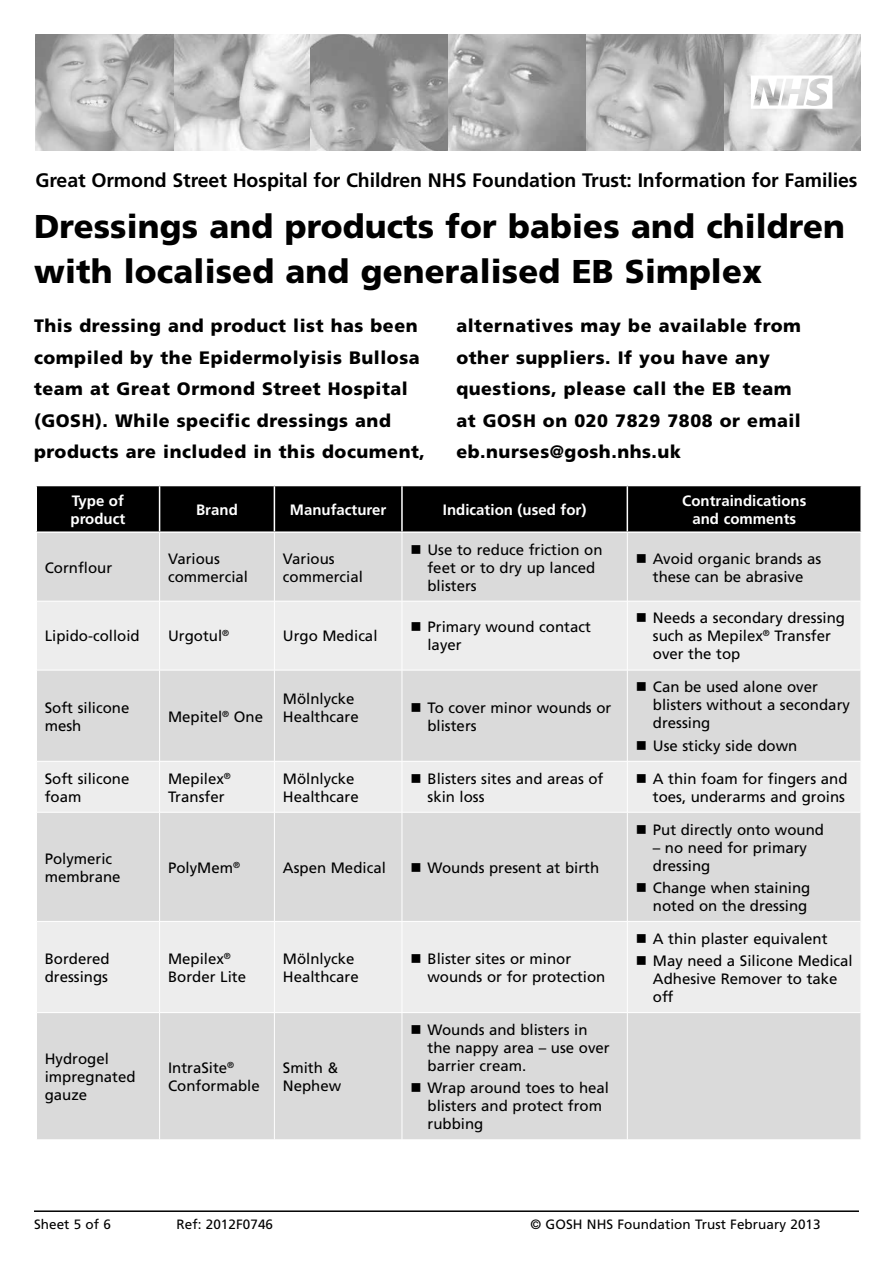
<style>
.page{position:relative;width:893px;height:1263px;background:#fff}
.page>*{position:absolute;margin:0;border:0;box-sizing:border-box;transform-origin:0 0}
.t1{font:900 33px/45px "Frutiger";letter-spacing:.005em;color:#000}
.t2{font:700 19.5px "Frutiger";letter-spacing:-.005em;color:#000}
.t3{font:900 18px/31.5px "Frutiger";letter-spacing:.03em;color:#000}
.t4{font:15px/18px "Frutiger";color:#000}
.t5{font:700 15px/18px "Frutiger";color:#fff}
.t6{font:13.5px "Frutiger";letter-spacing:.005em;color:#000}
</style>
<div class="page">
<hr style="left:34px;top:1210px;width:825px;height:2px;background:#000">
<img style="left:35px;top:34px;width:139px;height:116px">
<svg style="left:174px;top:34px;width:136px;height:116px;background:#cacaca"></svg>
<svg style="left:310px;top:34px;width:138px;height:116px;background:#9c9c9c"></svg>
<svg style="left:448px;top:34px;width:138px;height:116px;background:#aaa"></svg>
<svg style="left:586px;top:34px;width:138px;height:116px;background:#b1b1b1"></svg>
<svg style="left:724px;top:34px;width:136px;height:116px"></svg>
<svg style="left:751px;top:75px;width:81px;height:34px"></svg>
<div style="left:37px;top:486px;width:823px;height:45px;background:#000"></div>
<div style="left:37px;top:533px;width:823px;height:606px;background:#dadada"></div>
<svg style="left:37px;top:602px;width:823px;height:410px;background:#e3e3e3"></svg>
<hr style="left:159px;top:486px;width:1px;height:45px;background:#fff">
<hr style="left:274px;top:486px;width:1px;height:45px;background:#fff">
<hr style="left:401px;top:486px;width:2px;height:45px;background:#fff">
<hr style="left:627px;top:486px;width:1px;height:45px;background:#fff">
<hr style="left:159px;top:533px;width:1px;height:68px;background:#fff">
<hr style="left:274px;top:533px;width:1px;height:68px;background:#fff">
<hr style="left:402px;top:533px;width:1px;height:68px;background:#fff">
<hr style="left:627px;top:533px;width:1px;height:68px;background:#fff">
<hr style="left:37px;top:601px;width:123px;height:1px;background:#fff">
<hr style="left:160px;top:601px;width:114px;height:1px;background:#fff">
<hr style="left:159px;top:601px;width:1px;height:69px;background:#fff">
<hr style="left:274px;top:601px;width:128px;height:1px;background:#fff">
<hr style="left:274px;top:601px;width:1px;height:69px;background:#fff">
<hr style="left:402px;top:601px;width:225px;height:1px;background:#fff">
<hr style="left:402px;top:601px;width:1px;height:69px;background:#fff">
<hr style="left:627px;top:601px;width:233px;height:1px;background:#fff">
<hr style="left:627px;top:601px;width:1px;height:69px;background:#fff">
<hr style="left:37px;top:670px;width:123px;height:1px;background:#fff">
<hr style="left:160px;top:670px;width:114px;height:1px;background:#fff">
<hr style="left:159px;top:670px;width:1px;height:91px;background:#fff">
<hr style="left:274px;top:670px;width:128px;height:1px;background:#fff">
<hr style="left:274px;top:670px;width:1px;height:91px;background:#fff">
<hr style="left:402px;top:670px;width:225px;height:1px;background:#fff">
<hr style="left:402px;top:670px;width:1px;height:91px;background:#fff">
<hr style="left:627px;top:670px;width:233px;height:1px;background:#fff">
<hr style="left:627px;top:670px;width:1px;height:91px;background:#fff">
<hr style="left:37px;top:761px;width:123px;height:1px;background:#fff">
<hr style="left:160px;top:761px;width:114px;height:1px;background:#fff">
<hr style="left:159px;top:761px;width:1px;height:51px;background:#fff">
<hr style="left:274px;top:761px;width:128px;height:1px;background:#fff">
<hr style="left:274px;top:761px;width:1px;height:51px;background:#fff">
<hr style="left:402px;top:761px;width:225px;height:1px;background:#fff">
<hr style="left:402px;top:761px;width:1px;height:51px;background:#fff">
<hr style="left:627px;top:761px;width:233px;height:1px;background:#fff">
<hr style="left:627px;top:761px;width:1px;height:51px;background:#fff">
<hr style="left:37px;top:812px;width:123px;height:1px;background:#fff">
<hr style="left:160px;top:812px;width:114px;height:1px;background:#fff">
<hr style="left:159px;top:812px;width:1px;height:109px;background:#fff">
<hr style="left:274px;top:812px;width:128px;height:1px;background:#fff">
<hr style="left:274px;top:812px;width:1px;height:109px;background:#fff">
<hr style="left:402px;top:812px;width:225px;height:1px;background:#fff">
<hr style="left:402px;top:812px;width:1px;height:109px;background:#fff">
<hr style="left:627px;top:812px;width:233px;height:1px;background:#fff">
<hr style="left:627px;top:812px;width:1px;height:109px;background:#fff">
<hr style="left:37px;top:921px;width:123px;height:1px;background:#fff">
<hr style="left:160px;top:921px;width:114px;height:1px;background:#fff">
<hr style="left:159px;top:921px;width:1px;height:91px;background:#fff">
<hr style="left:274px;top:921px;width:128px;height:1px;background:#fff">
<hr style="left:274px;top:921px;width:1px;height:91px;background:#fff">
<hr style="left:402px;top:921px;width:225px;height:1px;background:#fff">
<hr style="left:402px;top:921px;width:1px;height:91px;background:#fff">
<hr style="left:627px;top:921px;width:233px;height:1px;background:#fff">
<hr style="left:627px;top:921px;width:1px;height:91px;background:#fff">
<hr style="left:37px;top:1012px;width:123px;height:1px;background:#fff">
<hr style="left:160px;top:1012px;width:114px;height:1px;background:#fff">
<hr style="left:159px;top:1013px;width:1px;height:126px;background:#fff">
<hr style="left:274px;top:1012px;width:128px;height:1px;background:#fff">
<hr style="left:274px;top:1013px;width:1px;height:126px;background:#fff">
<hr style="left:402px;top:1012px;width:225px;height:1px;background:#fff">
<hr style="left:402px;top:1013px;width:1px;height:126px;background:#fff">
<hr style="left:627px;top:1012px;width:233px;height:1px;background:#fff">
<hr style="left:627px;top:1013px;width:1px;height:126px;background:#fff">
<svg style="left:412px;top:545px;width:8px;height:8px"></svg>
<svg style="left:637px;top:554px;width:9px;height:8px"></svg>
<svg style="left:412px;top:622px;width:8px;height:9px"></svg>
<svg style="left:637px;top:613px;width:9px;height:9px"></svg>
<svg style="left:412px;top:703px;width:8px;height:8px"></svg>
<svg style="left:637px;top:682px;width:9px;height:9px"></svg>
<svg style="left:637px;top:741px;width:9px;height:8px"></svg>
<svg style="left:412px;top:774px;width:8px;height:8px"></svg>
<svg style="left:637px;top:774px;width:9px;height:8px"></svg>
<svg style="left:412px;top:863px;width:8px;height:8px"></svg>
<svg style="left:637px;top:825px;width:9px;height:8px"></svg>
<svg style="left:637px;top:883px;width:9px;height:9px"></svg>
<svg style="left:412px;top:954px;width:8px;height:9px"></svg>
<svg style="left:637px;top:934px;width:9px;height:9px"></svg>
<svg style="left:637px;top:956px;width:9px;height:9px"></svg>
<svg style="left:412px;top:1025px;width:8px;height:9px"></svg>
<svg style="left:412px;top:1083px;width:8px;height:9px"></svg>
<h2 class="t2" style="left:36px;top:169px;width:823px">Great Ormond Street Hospital for Children NHS Foundation Trust: Information for Families</h2>
<h1 class="t1" style="left:34px;top:204px;width:812px">Dressings and products for babies and children with localised and generalised EB Simplex</h1>
<p class="t3" style="left:34px;top:310px;width:392px">This dressing and product list has been compiled by the Epidermolyisis Bullosa team at Great Ormond Street Hospital (GOSH). While specific dressings and products are included in this document,</p>
<p class="t3" style="left:456px;top:310px;width:346px">alternatives may be available from other suppliers. If you have any questions, please call the EB team at GOSH on 020 7829 7808 or email eb.nurses@gosh.nhs.uk</p>
<p class="t5" style="left:71px;top:491px;width:56px">Type of product</p>
<p class="t5" style="left:196px;top:500px;width:43px">Brand</p>
<p class="t5" style="left:290px;top:500px;width:98px">Manufacturer</p>
<p class="t5" style="left:443px;top:500px;width:145px">Indication (used for)</p>
<p class="t5" style="left:682px;top:491px;width:126px;text-align:center">Contraindications and comments</p>
<p class="t4" style="left:45px;top:558px;width:69px">Cornflour</p>
<p class="t4" style="left:168px;top:549px;width:82px">Various commercial</p>
<p class="t4" style="left:283px;top:549px;width:82px">Various commercial</p>
<p class="t4" style="left:427px;top:540px;width:177px">Use to reduce friction on feet or to dry up lanced blisters</p>
<p class="t4" style="left:653px;top:549px;width:170px">Avoid organic brands as these can be abrasive</p>
<p class="t4" style="left:45px;top:627px;width:96px">Lipido-colloid</p>
<p class="t4" style="left:168px;top:627px;width:63px">Urgotul<sup>®</sup></p>
<p class="t4" style="left:283px;top:627px;width:96px">Urgo Medical</p>
<p class="t4" style="left:427px;top:618px;width:165px">Primary wound contact layer</p>
<p class="t4" style="left:653px;top:609px;width:194px">Needs a secondary dressing such as Mepilex<sup>®</sup> Transfer over the top</p>
<p class="t4" style="left:45px;top:698px;width:86px">Soft silicone mesh</p>
<p class="t4" style="left:168px;top:707px;width:96px">Mepitel<sup>®</sup> One</p>
<p class="t4" style="left:653px;top:678px;width:199px">Can be used alone over blisters without a secondary dressing</p>
<p class="t4" style="left:653px;top:736px;width:146px">Use sticky side down</p>
<p class="t4" style="left:283px;top:689px;width:77px">Mölnlycke<br>Healthcare</p>
<p class="t4" style="left:427px;top:698px;width:185px">To cover minor wounds or blisters</p>
<p class="t4" style="left:45px;top:769px;width:86px">Soft silicone foam</p>
<p class="t4" style="left:168px;top:769px;width:64px">Mepilex<sup>®<br></sup>Transfer</p>
<p class="t4" style="left:283px;top:769px;width:77px">Mölnlycke<br>Healthcare</p>
<p class="t4" style="left:427px;top:769px;width:177px">Blisters sites and areas of skin loss</p>
<p class="t4" style="left:653px;top:769px;width:196px">A thin foam for fingers and toes, underarms and groins</p>
<p class="t4" style="left:45px;top:849px;width:77px">Polymeric membrane</p>
<p class="t4" style="left:168px;top:858px;width:73px">PolyMem<sup>®</sup></p>
<p class="t4" style="left:283px;top:858px;width:104px">Aspen Medical</p>
<p class="t4" style="left:427px;top:858px;width:173px">Wounds present at birth</p>
<p class="t4" style="left:45px;top:949px;width:67px">Bordered dressings</p>
<p class="t4" style="left:168px;top:949px;width:79px">Mepilex<sup>®<br></sup>Border Lite</p>
<p class="t4" style="left:283px;top:949px;width:77px">Mölnlycke<br>Healthcare</p>
<p class="t4" style="left:427px;top:949px;width:179px">Blister sites or minor wounds or for protection</p>
<p class="t4" style="left:45px;top:1050px;width:92px">Hydrogel impregnated gauze</p>
<p class="t4" style="left:168px;top:1059px;width:93px">IntraSite<sup>®<br></sup>Conformable</p>
<p class="t4" style="left:283px;top:1059px;width:60px">Smith &amp;<br>Nephew</p>
<p class="t4" style="left:427px;top:1020px;width:184px">Wounds and blisters in the nappy area – use over barrier cream.</p>
<p class="t4" style="left:427px;top:1079px;width:183px">Wrap around toes to heal blisters and protect from rubbing</p>
<p class="t4" style="left:653px;top:820px;width:173px">Put directly onto wound</p>
<p class="t4" style="left:653px;top:838px;width:156px">– no need for primary dressing</p>
<p class="t4" style="left:653px;top:878px;width:159px">Change when staining noted on the dressing</p>
<p class="t4" style="left:653px;top:927px;width:201px;line-height:22.2px">A thin plaster equivalent<br>May need a Silicone Medical</p>
<p class="t4" style="left:653px;top:969px;width:186px">Adhesive Remover to take off</p>
<p class="t6" style="left:34px;top:1216px;width:78px">Sheet 5 of 6</p>
<p class="t6" style="left:177px;top:1216px;width:98px">Ref: 2012F0746</p>
<p class="t6" style="left:531px;top:1216px;width:292px">© GOSH NHS Foundation Trust February 2013</p>
</div>
